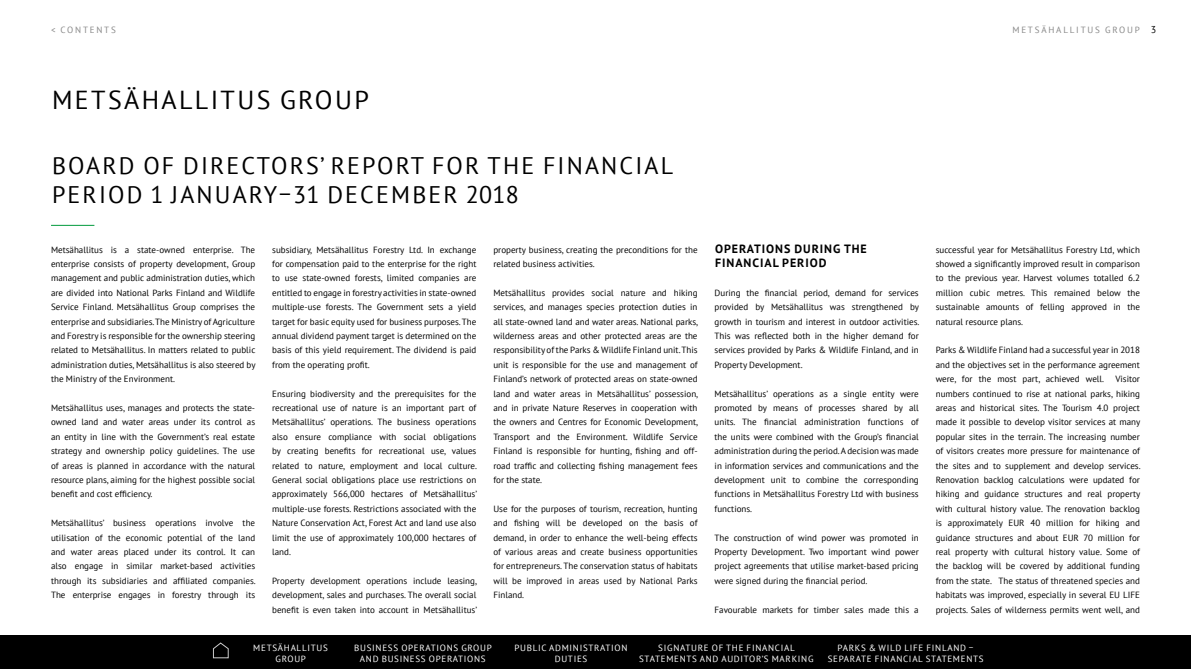
<style>
.page{position:relative;width:1191px;height:669px;background:#fff}
.page>*{position:absolute;margin:0;border:0;box-sizing:border-box;transform-origin:0 0}
.Paaotsikko{font:26px "PT Sans";letter-spacing:.09em;color:#000}
.Otsikko1{font:24px/28.8px "PT Sans";letter-spacing:.09em;color:#000}
.valiotsikko{font:700 12px/14.4px "PT Sans";letter-spacing:.08em;color:#000}
.leipis{font:9px/14.4px "PT Sans";color:#000;text-align:justify}
.t1{font:9px/11px "PT Sans";letter-spacing:.08em;color:#fff;text-align:center}
.t2{font:9px "PT Sans";letter-spacing:.2em;color:#878787}
.s1{font-size:10px;color:#000}
</style>
<div class="page">
<div style="left:0;top:635px;width:1191px;height:34px;background:#000"></div>
<svg style="left:212px;top:642px;width:17px;height:17px"></svg>
<hr style="left:51px;top:225px;width:43px;height:1px;background:#00993c">
<p class="t2" style="left:51px;top:24px;width:66px">&lt; CONTENTS</p>
<p class="t2" style="left:1012px;top:24px;width:145px">METSÄHALLITUS GROUP <span class="s1">3</span></p>
<p class="Paaotsikko" style="left:52px;top:83px;width:318px">METSÄHALLITUS GROUP</p>
<p class="Otsikko1" style="left:52px;top:151px;width:623px">BOARD OF DIRECTORS’ REPORT FOR THE FINANCIAL<br>PERIOD 1 JANUARY–31 DECEMBER 2018</p>
<p class="leipis" style="left:51px;top:242px;width:206px">Metsähallitus is a state-owned enterprise. The enterprise consists of property development, Group management and public administration duties, which are divided into National Parks Finland and Wildlife Service Finland. Metsähallitus Group comprises the enterprise and subsidiaries. The Ministry of Agriculture and Forestry is responsible for the ownership steering related to Metsähallitus. In matters related to public administration duties, Metsähallitus is also steered by the Ministry of the Environment.</p>
<p class="leipis" style="left:51px;top:400px;width:206px">Metsähallitus uses, manages and protects the state&shy;owned land and water areas under its control as an entity in line with the Government’s real estate strategy and ownership policy guidelines. The use of areas is planned in accordance with the natural resource plans, aiming for the highest possible social benefit and cost efficiency.</p>
<p class="leipis" style="left:51px;top:516px;width:206px">Metsähallitus’ business operations involve the utilisation of the economic potential of the land and water areas placed under its control. It can also engage in similar market-based activities through its subsidiaries and affiliated companies.<br>The enterprise engages in forestry through its</p>
<p class="leipis" style="left:272px;top:242px;width:206px">subsidiary, Metsähallitus Forestry Ltd. In exchange for compensation paid to the enterprise for the right to use state-owned forests, limited companies are entitled to engage in forestry activities in state-owned multiple-use forests. The Government sets a yield target for basic equity used for business purposes. The annual dividend payment target is determined on the basis of this yield requirement. The dividend is paid from the operating profit.</p>
<p class="leipis" style="left:272px;top:386px;width:206px">Ensuring biodiversity and the prerequisites for the recreational use of nature is an important part of Metsähallitus’ operations. The business operations also ensure compliance with social obligations by creating benefits for recreational use, values related to nature, employment and local culture.<br>General social obligations place use restrictions on approximately 566,000 hectares of Metsähallitus’ multiple-use forests. Restrictions associated with the Nature Conservation Act, Forest Act and land use also limit the use of approximately 100,000 hectares of land.</p>
<p class="leipis" style="left:272px;top:573px;width:206px">Property development operations include leasing, development, sales and purchases. The overall social benefit is even taken into account in Metsähallitus’</p>
<p class="leipis" style="left:493px;top:242px;width:206px">property business, creating the preconditions for the related business activities.</p>
<p class="leipis" style="left:493px;top:285px;width:206px">Metsähallitus provides social nature and hiking services, and manages species protection duties in all state-owned land and water areas. National parks, wilderness areas and other protected areas are the responsibility of the Parks &amp; Wildlife Finland unit. This unit is responsible for the use and management of Finland’s network of protected areas on state-owned land and water areas in Metsähallitus’ possession, and in private Nature Reserves in cooperation with the owners and Centres for Economic Development, Transport and the Environment. Wildlife Service Finland is responsible for hunting, fishing and off&shy;road traffic and collecting fishing management fees for the state.</p>
<p class="leipis" style="left:493px;top:501px;width:206px">Use for the purposes of tourism, recreation, hunting and fishing will be developed on the basis of demand, in order to enhance the well-being effects of various areas and create business opportunities for entrepreneurs. The conservation status of habitats will be improved in areas used by National Parks Finland.</p>
<p class="valiotsikko" style="left:715px;top:241px;width:153px">OPERATIONS DURING THE<br>FINANCIAL PERIOD</p>
<p class="leipis" style="left:714px;top:285px;width:206px">During the financial period, demand for services provided by Metsähallitus was strengthened by growth in tourism and interest in outdoor activities.<br>This was reflected both in the higher demand for services provided by Parks &amp; Wildlife Finland, and in Property Development.</p>
<p class="leipis" style="left:714px;top:386px;width:206px">Metsähallitus’ operations as a single entity were promoted by means of processes shared by all units. The financial administration functions of the units were combined with the Group’s financial administration during the period. A decision was made in information services and communications and the development unit to combine the corresponding functions in Metsähallitus Forestry Ltd with business functions.</p>
<p class="leipis" style="left:714px;top:530px;width:206px">The construction of wind power was promoted in Property Development. Two important wind power project agreements that utilise market-based pricing were signed during the financial period.</p>
<p class="leipis" style="left:714px;top:602px;width:206px">Favourable markets for timber sales made this a</p>
<p class="leipis" style="left:935px;top:242px;width:206px">successful year for Metsähallitus Forestry Ltd, which showed a significantly improved result in comparison to the previous year. Harvest volumes totalled 6.2 million cubic metres. This remained below the sustainable amounts of felling approved in the natural resource plans.</p>
<p class="leipis" style="left:935px;top:343px;width:206px">Parks &amp; Wildlife Finland had a successful year in 2018 and the objectives set in the performance agreement were, for the most part, achieved well.</p>
<p class="leipis" style="left:935px;top:372px;width:206px;text-indent:180px">Visitor numbers continued to rise at national parks, hiking areas and historical sites. The Tourism 4.0 project made it possible to develop visitor services at many popular sites in the terrain. The increasing number of visitors creates more pressure for maintenance of the sites and to supplement and develop services.<br>Renovation backlog calculations were updated for hiking and guidance structures and real property with cultural history value. The renovation backlog is approximately EUR 40 million for hiking and guidance structures and about EUR 70 million for real property with cultural history value. Some of the backlog will be covered by additional funding from the state. The status of threatened species and habitats was improved, especially in several EU LIFE projects. Sales of wilderness permits went well, and</p>
<p class="t1" style="left:253px;top:642px;width:76px">METSÄHALLITUS<br>GROUP</p>
<p class="t1" style="left:354px;top:642px;width:139px">BUSINESS OPERATIONS GROUP<br>AND BUSINESS OPERATIONS</p>
<p class="t1" style="left:514px;top:642px;width:114px">PUBLIC ADMINISTRATION<br>DUTIES</p>
<p class="t1" style="left:639px;top:642px;width:176px">SIGNATURE OF THE FINANCIAL<br>STATEMENTS AND AUDITOR’S MARKING</p>
<p class="t1" style="left:827px;top:642px;width:157px">PARKS &amp; WILD LIFE FINLAND –<br>SEPARATE FINANCIAL STATEMENTS</p>
</div>
